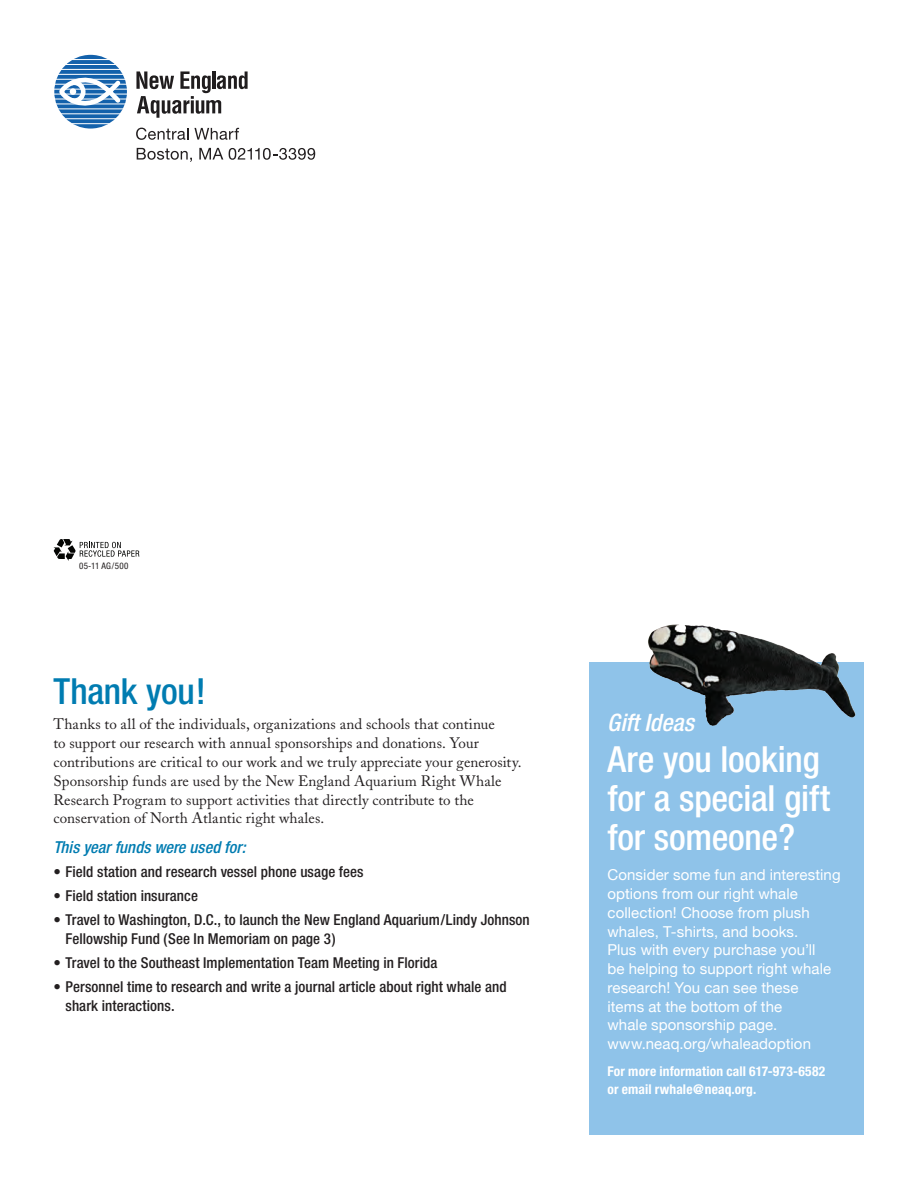
<style>
.page{position:relative;width:917px;height:1190px;background:#fff}
.page>*{position:absolute;margin:0;border:0;box-sizing:border-box;transform-origin:0 0}
.t1{font:500 condensed 36px/39px "Helvetica Neue";letter-spacing:-.005em;color:#fff}
.t2{font:500 condensed 36px "Helvetica Neue";letter-spacing:-.01em;color:#007cb1}
.t3{font:italic 500 condensed 24px "Helvetica Neue";color:#fff}
.t4{font:italic 500 condensed 16.5px "Helvetica Neue";letter-spacing:.005em;color:#007cb1}
.t5{font:15px/18.8px "Adobe Caslon";letter-spacing:.005em;color:#231f20}
.t6{font:500 condensed 15px/18.8px "Helvetica Neue";letter-spacing:.005em;color:#231f20}
.t7{font:15px/18.8px "Helvetica Neue";letter-spacing:.005em;color:#fff}
.t8{font:700 condensed 13.5px/18px "Helvetica Neue";letter-spacing:.01em;color:#fff}
.t9{font:condensed 9px "Helvetica Neue";letter-spacing:.03em;color:#231f20}
</style>
<div class="page">
<svg style="left:54px;top:55px;width:73px;height:74px"></svg>
<hr style="left:56px;top:103px;width:69px;height:1px;background:#fff">
<hr style="left:54px;top:98px;width:72px;height:1px;background:#fff">
<hr style="left:54px;top:94px;width:73px;height:1px;background:#fff">
<hr style="left:54px;top:89px;width:73px;height:1px;background:#fff">
<hr style="left:55px;top:84px;width:71px;height:1px;background:#fff">
<hr style="left:56px;top:79px;width:69px;height:1px;background:#fff">
<hr style="left:58px;top:74px;width:65px;height:1px;background:#fff">
<hr style="left:61px;top:69px;width:59px;height:1px;background:#fff">
<hr style="left:65px;top:64px;width:51px;height:1px;background:#fff">
<hr style="left:72px;top:59px;width:37px;height:1px;background:#fff">
<hr style="left:72px;top:123px;width:37px;height:1px;background:#fff">
<hr style="left:66px;top:118px;width:50px;height:1px;background:#fff">
<svg style="left:57px;top:75px;width:66px;height:39px"></svg>
<svg style="left:136px;top:71px;width:111px;height:47px"></svg>
<svg style="left:136px;top:128px;width:52px;height:12px"></svg>
<svg style="left:194px;top:128px;width:45px;height:12px"></svg>
<svg style="left:137px;top:148px;width:55px;height:14px"></svg>
<svg style="left:199px;top:148px;width:116px;height:12px"></svg>
<svg style="left:53px;top:539px;width:86px;height:22px"></svg>
<div style="left:589px;top:662px;width:274px;height:473px;background:#8fc3e9"></div>
<img style="left:648px;top:624px;width:27px;height:26px">
<p class="t9" style="left:79px;top:561px;width:51px">05-11 AG/500</p>
<h1 class="t2" style="left:53px;top:670px;width:154px">Thank you!</h1>
<p class="t5" style="left:53px;top:715px;width:469px">Thanks to all of the individuals, organizations and schools that continue<br>to support our research with annual sponsorships and donations. Your contributions are critical to our work and we truly appreciate your generosity.<br>Sponsorship funds are used by the New England Aquarium Right Whale Research Program to support activities that directly contribute to the conservation of North Atlantic right whales.</p>
<p class="t4" style="left:53px;top:837px;width:194px">This year funds were used for:</p>
<p class="t6" style="left:53px;top:862px;width:311px">• Field station and research vessel phone usage fees</p>
<p class="t6" style="left:53px;top:886px;width:146px">• Field station insurance</p>
<p class="t6" style="left:65px;top:910px;width:465px;text-indent:-12px">• Travel to Washington, D.C., to launch the New England Aquarium/Lindy Johnson<br>Fellowship Fund (See In Memoriam on page 3)</p>
<p class="t6" style="left:53px;top:953px;width:385px">• Travel to the Southeast Implementation Team Meeting in Florida</p>
<p class="t6" style="left:65px;top:977px;width:442px;text-indent:-12px">• Personnel time to research and write a journal article about right whale and shark interactions.</p>
<h2 class="t3" style="left:607px;top:708px;width:88px">Gift Ideas</h2>
<h1 class="t1" style="left:607px;top:739px;width:224px">Are you looking for a special gift for someone?</h1>
<p class="t7" style="left:607px;top:865px;width:234px">Consider some fun and interesting options from our right whale collection! Choose from plush whales, T-shirts, and books.<br>Plus with every purchase you’ll<br>be helping to support right whale research! You can see these<br>items at the bottom of the<br>whale sponsorship page. www.neaq.org/whaleadoption</p>
<p class="t8" style="left:607px;top:1062px;width:219px">For more information call 617-973-6582 or email rwhale@neaq.org.</p>
</div>
